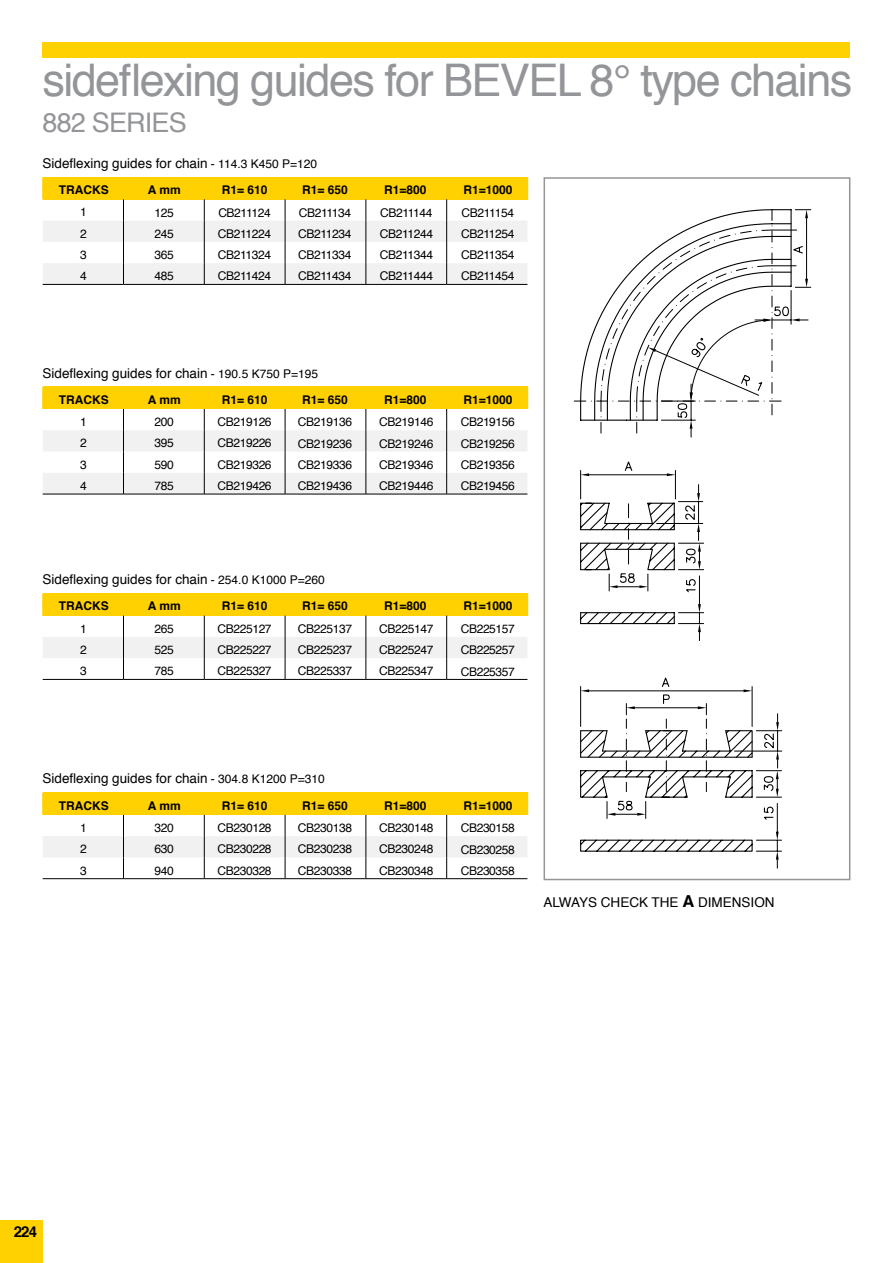
<style>
.page{position:relative;width:893px;height:1263px;background:#fff}
.page>*{position:absolute;margin:0;border:0;box-sizing:border-box;transform-origin:0 0}
.t1{font:45px "Helvetica";letter-spacing:-.035em;color:#939598}
.t2{font:27px "Helvetica";letter-spacing:-.03em;color:#939598}
.t3{font:700 15px "Helvetica";color:#000}
.t4{font:13.5px "Helvetica";color:#000}
.t5{font:12px/21.3px "Helvetica";letter-spacing:-.03em;color:#000;text-align:justify}
.t6{font:700 12px "Helvetica";color:#000}
.s1{font-size:12px}
.s2{font-weight:700;font-size:16.5px}
</style>
<div class="page">
<div style="left:0;top:1220px;width:43px;height:43px;background:#ffd100"></div>
<div style="left:43px;top:43px;width:807px;height:15px;background:#ffd100"></div>
<svg style="left:42px;top:177px;width:486px;height:107px"></svg>
<hr style="left:43px;top:284px;width:80px;height:1px;background:#000">
<hr style="left:123px;top:284px;width:81px;height:1px;background:#000">
<hr style="left:204px;top:284px;width:81px;height:1px;background:#000">
<hr style="left:285px;top:284px;width:81px;height:1px;background:#000">
<hr style="left:366px;top:284px;width:81px;height:1px;background:#000">
<hr style="left:447px;top:284px;width:80px;height:1px;background:#000">
<hr style="left:43px;top:494px;width:80px;height:1px;background:#000">
<hr style="left:123px;top:494px;width:81px;height:1px;background:#000">
<hr style="left:204px;top:494px;width:81px;height:1px;background:#000">
<hr style="left:285px;top:494px;width:81px;height:1px;background:#000">
<hr style="left:366px;top:494px;width:81px;height:1px;background:#000">
<hr style="left:447px;top:494px;width:80px;height:1px;background:#000">
<svg style="left:42px;top:387px;width:486px;height:107px"></svg>
<svg style="left:42px;top:593px;width:486px;height:86px"></svg>
<hr style="left:43px;top:679px;width:80px;height:1px;background:#000">
<hr style="left:123px;top:679px;width:81px;height:1px;background:#000">
<hr style="left:204px;top:679px;width:81px;height:1px;background:#000">
<hr style="left:285px;top:679px;width:81px;height:1px;background:#000">
<hr style="left:366px;top:679px;width:81px;height:1px;background:#000">
<hr style="left:447px;top:679px;width:80px;height:1px;background:#000">
<svg style="left:42px;top:793px;width:486px;height:85px"></svg>
<hr style="left:43px;top:878px;width:80px;height:1px;background:#000">
<hr style="left:123px;top:878px;width:81px;height:1px;background:#000">
<hr style="left:204px;top:878px;width:81px;height:1px;background:#000">
<hr style="left:285px;top:878px;width:81px;height:1px;background:#000">
<hr style="left:366px;top:878px;width:81px;height:1px;background:#000">
<hr style="left:447px;top:878px;width:80px;height:1px;background:#000">
<div style="left:544px;top:177px;width:306px;height:703px;border:2px solid #939598"></div>
<svg style="left:574px;top:209px;width:237px;height:193px"></svg>
<svg style="left:579px;top:245px;width:225px;height:507px"></svg>
<svg style="left:579px;top:675px;width:203px;height:193px"></svg>
<svg style="left:579px;top:459px;width:125px;height:182px"></svg>
<h1 class="t1" style="left:43px;top:46px;width:811px">sideflexing guides for BEVEL 8° type chains</h1>
<h2 class="t2" style="left:43px;top:102px;width:146px">882 SERIES</h2>
<p class="t4" style="left:43px;top:153px;width:276px">Sideflexing guides for chain <span class="s1">- 114.3 K450 P=120</span></p>
<p class="t6" style="left:59px;top:180px;width:51px">TRACKS</p>
<p class="t6" style="left:148px;top:180px;width:34px">A mm</p>
<p class="t6" style="left:222px;top:180px;width:47px">R1= 610</p>
<p class="t6" style="left:302px;top:180px;width:47px">R1= 650</p>
<p class="t6" style="left:384px;top:180px;width:44px">R1=800</p>
<p class="t6" style="left:463px;top:180px;width:51px">R1=1000</p>
<p class="t5" style="left:80px;top:202px;width:8px">1<br>2<br>3<br>4</p>
<p class="t5" style="left:155px;top:202px;width:21px">125<br>245<br>365<br>485</p>
<p class="t5" style="left:218px;top:202px;width:55px">CB211124<br>CB211224<br>CB211324<br>CB211424</p>
<p class="t5" style="left:298px;top:202px;width:55px">CB211134<br>CB211234<br>CB211334<br>CB211434</p>
<p class="t5" style="left:380px;top:202px;width:55px">CB211144<br>CB211244<br>CB211344<br>CB211444</p>
<p class="t5" style="left:461px;top:202px;width:55px">CB211154<br>CB211254<br>CB211354<br>CB211454</p>
<p class="t4" style="left:43px;top:362px;width:277px">Sideflexing guides for chain <span class="s1">- 190.5 K750 P=195</span></p>
<p class="t6" style="left:59px;top:390px;width:51px">TRACKS</p>
<p class="t6" style="left:148px;top:390px;width:34px">A mm</p>
<p class="t6" style="left:222px;top:390px;width:47px">R1= 610</p>
<p class="t6" style="left:302px;top:390px;width:47px">R1= 650</p>
<p class="t6" style="left:384px;top:390px;width:44px">R1=800</p>
<p class="t6" style="left:463px;top:390px;width:51px">R1=1000</p>
<p class="t5" style="left:80px;top:412px;width:8px">1<br>2<br>3<br>4</p>
<p class="t5" style="left:155px;top:412px;width:21px">200<br>395<br>590<br>785</p>
<p class="t5" style="left:217px;top:412px;width:56px">CB219126<br>CB219226<br>CB219326<br>CB219426</p>
<p class="t5" style="left:298px;top:412px;width:56px">CB219136<br>CB219236<br>CB219336<br>CB219436</p>
<p class="t5" style="left:379px;top:412px;width:56px">CB219146<br>CB219246<br>CB219346<br>CB219446</p>
<p class="t5" style="left:461px;top:412px;width:56px">CB219156<br>CB219256<br>CB219356<br>CB219456</p>
<p class="t4" style="left:43px;top:569px;width:284px">Sideflexing guides for chain <span class="s1">- 254.0 K1000 P=260</span></p>
<p class="t6" style="left:59px;top:597px;width:51px">TRACKS</p>
<p class="t6" style="left:148px;top:597px;width:34px">A mm</p>
<p class="t6" style="left:222px;top:597px;width:47px">R1= 610</p>
<p class="t6" style="left:302px;top:597px;width:47px">R1= 650</p>
<p class="t6" style="left:384px;top:597px;width:44px">R1=800</p>
<p class="t6" style="left:463px;top:597px;width:51px">R1=1000</p>
<p class="t5" style="left:80px;top:618px;width:8px">1<br>2<br>3</p>
<p class="t5" style="left:155px;top:618px;width:21px">265<br>525<br>785</p>
<p class="t5" style="left:217px;top:618px;width:56px">CB225127<br>CB225227<br>CB225327</p>
<p class="t5" style="left:298px;top:618px;width:56px">CB225137<br>CB225237<br>CB225337</p>
<p class="t5" style="left:379px;top:618px;width:56px">CB225147<br>CB225247<br>CB225347</p>
<p class="t5" style="left:461px;top:618px;width:56px">CB225157<br>CB225257<br>CB225357</p>
<p class="t4" style="left:43px;top:768px;width:284px">Sideflexing guides for chain <span class="s1">- 304.8 K1200 P=310</span></p>
<p class="t6" style="left:59px;top:796px;width:51px">TRACKS</p>
<p class="t6" style="left:148px;top:796px;width:34px">A mm</p>
<p class="t6" style="left:222px;top:796px;width:47px">R1= 610</p>
<p class="t6" style="left:302px;top:796px;width:47px">R1= 650</p>
<p class="t6" style="left:384px;top:796px;width:44px">R1=800</p>
<p class="t6" style="left:463px;top:796px;width:51px">R1=1000</p>
<p class="t5" style="left:80px;top:817px;width:8px">1<br>2<br>3</p>
<p class="t5" style="left:155px;top:817px;width:21px">320<br>630<br>940</p>
<p class="t5" style="left:217px;top:818px;width:56px">CB230128<br>CB230228<br>CB230328</p>
<p class="t5" style="left:298px;top:818px;width:56px">CB230138<br>CB230238<br>CB230338</p>
<p class="t5" style="left:379px;top:818px;width:56px">CB230148<br>CB230248<br>CB230348</p>
<p class="t5" style="left:461px;top:818px;width:56px">CB230158<br>CB230258<br>CB230358</p>
<p class="t4" style="left:543px;top:892px;width:233px">ALWAYS CHECK THE <span class="s2">A</span> DIMENSION</p>
<p class="t3" style="left:14px;top:1219px;width:25px">224</p>
</div>
